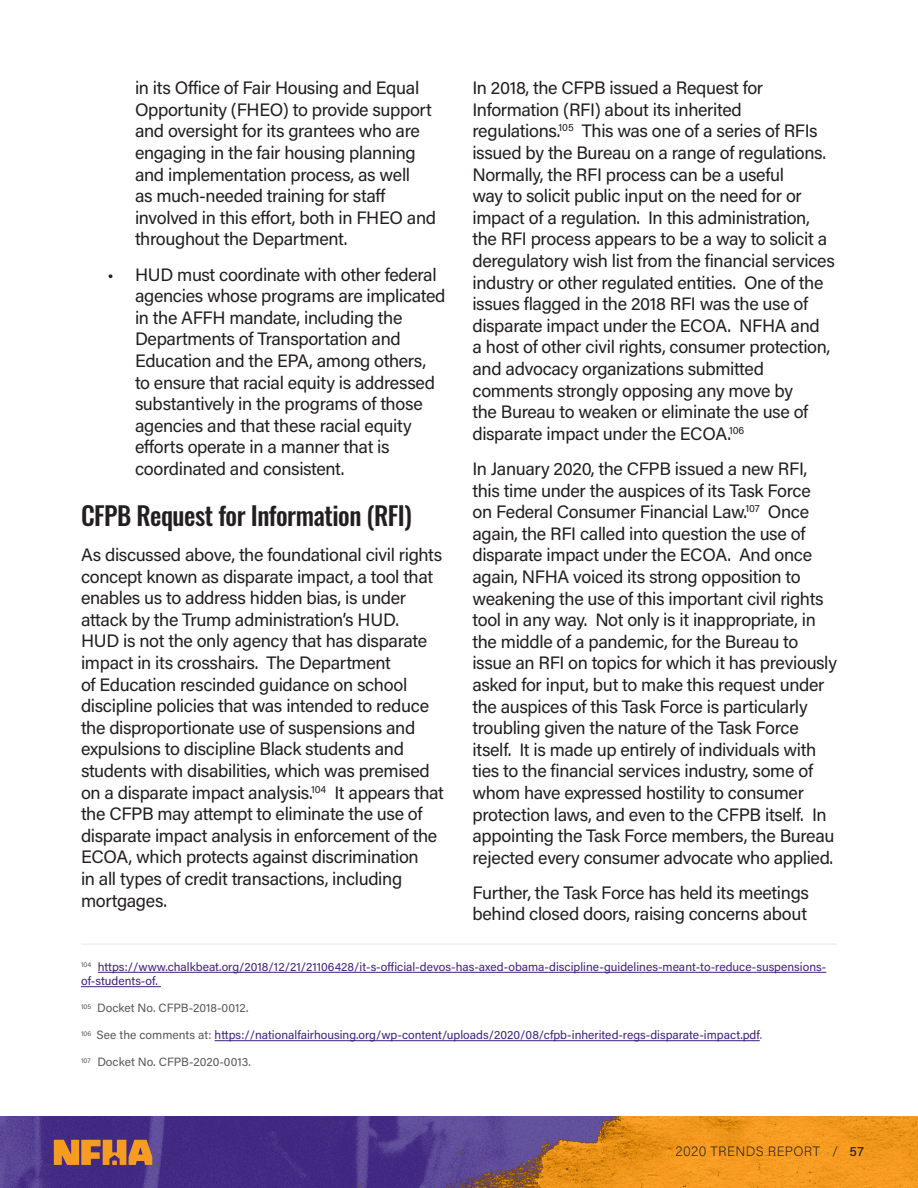
<style>
.page{position:relative;width:918px;height:1188px;background:#fff}
.page>*{position:absolute;margin:0;border:0;box-sizing:border-box;transform-origin:0 0}
.Subhead_Style{font:25.5px "Oswald";letter-spacing:-.02em;color:#231f20}
.Body_Style{font:18px/21.6px "Acumin Pro";letter-spacing:-.02em;color:#231f20}
.t1{font:200 13.5px "Acumin Pro";letter-spacing:.025em;color:#231f20}
.Footnote{font:12px/14.4px "Acumin Pro";color:#401f82}
.Footnote-2{font:12px "Acumin Pro";color:#57585a}
.s1{font-family:"Myriad Pro"}
.s2{color:#57585a}
.s3{font-weight:500}
</style>
<div class="page">
<img style="left:0;top:1117px;width:918px;height:71px">
<svg style="left:54px;top:1140px;width:98px;height:25px;background:#c87f39"></svg>
<hr style="left:81px;top:944px;width:756px;height:1px;background:#e6e7e9">
<hr style="left:98px;top:972px;width:728px;height:1px;background:#401f82">
<hr style="left:81px;top:986px;width:80px;height:1px;background:#401f82">
<hr style="left:215px;top:1040px;width:545px;height:1px;background:#401f82">
<p class="Body_Style" style="left:135px;top:76px;width:303px">in its Office of Fair Housing and Equal Opportunity (FHEO) to provide support and oversight for its grantees who are engaging in the fair housing planning and implementation process, as well<br>as much-needed training for staff involved in this effort, both in FHEO and throughout the Department.</p>
<p class="Body_Style" style="left:135px;top:263px;width:312px;text-indent:-27px"><span class="s1">•</span> HUD must coordinate with other federal agencies whose programs are implicated in the AFFH mandate, including the Departments of Transportation and Education and the EPA, among others, to ensure that racial equity is addressed substantively in the programs of those agencies and that these racial equity efforts operate in a manner that is coordinated and consistent.</p>
<p class="Subhead_Style" style="left:81px;top:493px;width:332px">CFPB Request for Information (RFI)</p>
<p class="Body_Style" style="left:81px;top:543px;width:364px">As discussed above, the foundational civil rights concept known as disparate impact, a tool that enables us to address hidden bias, is under attack by the Trump administration’s HUD.<br>HUD is not the only agency that has disparate impact in its crosshairs. The Department<br>of Education rescinded guidance on school discipline policies that was intended to reduce the disproportionate use of suspensions and expulsions to discipline Black students and students with disabilities, which was premised on a disparate impact analysis.<sup>104</sup> It appears that the CFPB may attempt to eliminate the use of disparate impact analysis in enforcement of the ECOA, which protects against discrimination<br>in all types of credit transactions, including mortgages.</p>
<p class="Body_Style" style="left:472px;top:76px;width:364px">In 2018, the CFPB issued a Request for Information (RFI) about its inherited regulations.<sup>105</sup> This was one of a series of RFIs issued by the Bureau on a range of regulations.<br>Normally, the RFI process can be a useful<br>way to solicit public input on the need for or impact of a regulation. In this administration, the RFI process appears to be a way to solicit a deregulatory wish list from the financial services industry or other regulated entities. One of the issues flagged in the 2018 RFI was the use of disparate impact under the ECOA. NFHA and<br>a host of other civil rights, consumer protection, and advocacy organizations submitted comments strongly opposing any move by<br>the Bureau to weaken or eliminate the use of disparate impact under the ECOA.<sup>106</sup></p>
<p class="Body_Style" style="left:472px;top:457px;width:366px">In January 2020, the CFPB issued a new RFI, this time under the auspices of its Task Force<br>on Federal Consumer Financial Law.<sup>107</sup> Once again, the RFI called into question the use of disparate impact under the ECOA. And once again, NFHA voiced its strong opposition to weakening the use of this important civil rights tool in any way. Not only is it inappropriate, in the middle of a pandemic, for the Bureau to issue an RFI on topics for which it has previously asked for input, but to make this request under the auspices of this Task Force is particularly troubling given the nature of the Task Force itself. It is made up entirely of individuals with ties to the financial services industry, some of whom have expressed hostility to consumer protection laws, and even to the CFPB itself. In appointing the Task Force members, the Bureau rejected every consumer advocate who applied.</p>
<p class="Body_Style" style="left:472px;top:881px;width:338px">Further, the Task Force has held its meetings behind closed doors, raising concerns about</p>
<p class="Footnote" style="left:81px;top:959px;width:747px"><sup>104</sup> https://www.chalkbeat.org/2018/12/21/21106428/it-s-official-devos-has-axed-obama-discipline-guidelines-meant-to-reduce-suspensions&shy;of-students-of.</p>
<p class="Footnote-2" style="left:81px;top:1000px;width:169px"><sup>105</sup> Docket No. CFPB-2018-0012.</p>
<p class="Footnote" style="left:81px;top:1028px;width:683px"><sup>106</sup> <span class="s2">See the comments at:</span> https://nationalfairhousing.org/wp-content/uploads/2020/08/cfpb-inherited-regs-disparate-impact.pdf<span class="s2">.</span></p>
<p class="Footnote-2" style="left:81px;top:1054px;width:171px"><sup>107</sup> Docket No. CFPB-2020-0013.</p>
<p class="t1" style="left:676px;top:1142px;width:190px">2020 TRENDS REPORT / <span class="s3">57</span></p>
</div>
